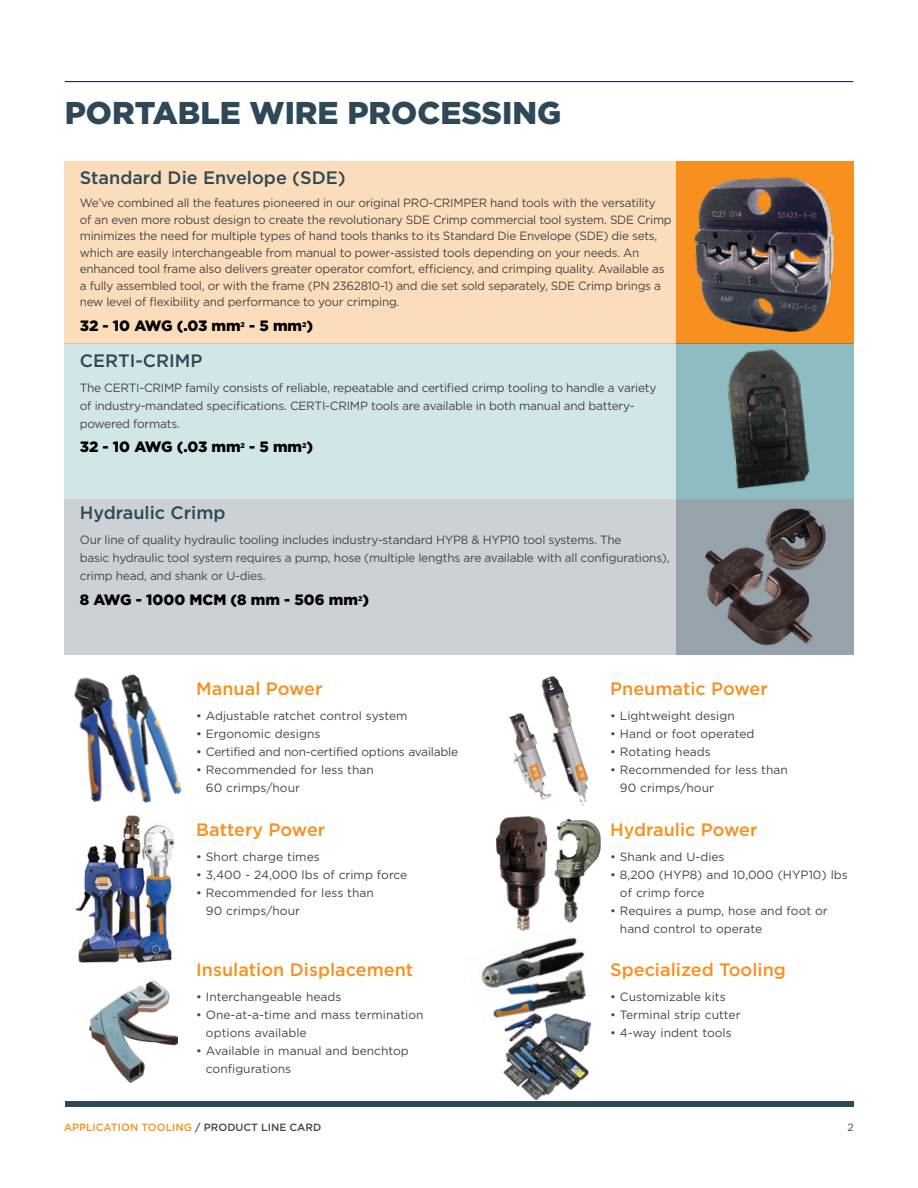
<style>
.page{position:relative;width:918px;height:1188px;background:#fff}
.page>*{position:absolute;margin:0;border:0;box-sizing:border-box;transform-origin:0 0}
.t1{font:900 31.5px "Gotham";color:#2e4857}
.t2{font:500 18px "Gotham";color:#f7901e}
.t3{font:500 18px "Gotham";color:#2e4857}
.t4{font:900 15px "Gotham";color:#000}
.t5{font:12px/16.5px "Gotham";letter-spacing:-.02em;color:#464547}
.t6{font:12px/18px "Gotham";color:#464547}
.t7{font:500 10.5px "Gotham";color:#f7901e}
.t8{font:10.5px "Gotham";color:#464547}
.s1{color:#464547}
</style>
<div class="page">
<hr style="left:65px;top:81px;width:788px;height:1px;background:#1e295b">
<div style="left:65px;top:1101px;width:788px;height:6px;background:#2e4857"></div>
<div style="left:65px;top:161px;width:611px;height:182px;background:#fcddbb"></div>
<div style="left:65px;top:343px;width:611px;height:156px;background:#d2e5e7"></div>
<div style="left:65px;top:499px;width:611px;height:156px;background:#cbd1d5"></div>
<div style="left:676px;top:161px;width:177px;height:182px;background:#f7901e"></div>
<div style="left:676px;top:343px;width:177px;height:156px;background:#8dbdc3"></div>
<div style="left:676px;top:499px;width:177px;height:156px;background:#96a3ab"></div>
<img style="left:705px;top:524px;width:121px;height:122px">
<img style="left:700px;top:343px;width:131px;height:181px">
<img style="left:694px;top:177px;width:140px;height:155px">
<img style="left:74px;top:674px;width:108px;height:130px">
<img style="left:554px;top:818px;width:47px;height:105px">
<img style="left:509px;top:676px;width:79px;height:129px">
<img style="left:496px;top:816px;width:51px;height:107px">
<img style="left:89px;top:980px;width:88px;height:102px">
<img style="left:517px;top:923px;width:13px;height:8px">
<img style="left:481px;top:937px;width:110px;height:93px">
<img style="left:499px;top:1014px;width:91px;height:86px">
<img style="left:75px;top:816px;width:100px;height:147px">
<h1 class="t1" style="left:65px;top:91px;width:498px">PORTABLE WIRE PROCESSING</h1>
<h2 class="t3" style="left:80px;top:166px;width:267px">Standard Die Envelope (SDE)</h2>
<p class="t5" style="left:80px;top:195px;width:593px">We’ve combined all the features pioneered in our original PRO-CRIMPER hand tools with the versatility<br>of an even more robust design to create the revolutionary SDE Crimp commercial tool system. SDE Crimp minimizes the need for multiple types of hand tools thanks to its Standard Die Envelope (SDE) die sets, which are easily interchangeable from manual to power-assisted tools depending on your needs. An enhanced tool frame also delivers greater operator comfort, efficiency, and crimping quality. Available as a fully assembled tool, or with the frame (PN 2362810-1) and die set sold separately, SDE Crimp brings a new level of flexibility and performance to your crimping.</p>
<p class="t4" style="left:80px;top:315px;width:235px">32 - 10 AWG (.03 mm<sup>2</sup> - 5 mm<sup>2</sup>)</p>
<h2 class="t3" style="left:80px;top:349px;width:124px">CERTI-CRIMP</h2>
<p class="t5" style="left:80px;top:378px;width:578px;line-height:18px">The CERTI-CRIMP family consists of reliable, repeatable and certified crimp tooling to handle a variety of industry-mandated specifications. CERTI-CRIMP tools are available in both manual and battery&shy;powered formats.</p>
<p class="t4" style="left:80px;top:436px;width:235px">32 - 10 AWG (.03 mm<sup>2</sup> - 5 mm<sup>2</sup>)</p>
<h2 class="t3" style="left:80px;top:501px;width:147px">Hydraulic Crimp</h2>
<p class="t5" style="left:80px;top:531px;width:591px;line-height:18px">Our line of quality hydraulic tooling includes industry-standard HYP8 &amp; HYP10 tool systems. The<br>basic hydraulic tool system requires a pump, hose (multiple lengths are available with all configurations), crimp head, and shank or U-dies.</p>
<p class="t4" style="left:80px;top:589px;width:291px">8 AWG - 1000 MCM (8 mm - 506 mm<sup>2</sup>)</p>
<h2 class="t2" style="left:196px;top:677px;width:128px">Manual Power</h2>
<p class="t6" style="left:196px;top:707px;width:213px">• Adjustable ratchet control system</p>
<p class="t6" style="left:196px;top:725px;width:126px">• Ergonomic designs</p>
<p class="t5" style="left:196px;top:743px;width:264px">• Certified and non-certified options available</p>
<p class="t6" style="left:206px;top:761px;width:169px;text-indent:-10px">• Recommended for less than<br>60 crimps/hour</p>
<h2 class="t2" style="left:196px;top:818px;width:131px">Battery Power</h2>
<p class="t6" style="left:196px;top:847px;width:125px">• Short charge times</p>
<p class="t6" style="left:196px;top:865px;width:213px">• 3,400 - 24,000 lbs of crimp force</p>
<p class="t6" style="left:206px;top:883px;width:169px;text-indent:-10px">• Recommended for less than<br>90 crimps/hour</p>
<h2 class="t2" style="left:196px;top:958px;width:218px">Insulation Displacement</h2>
<p class="t6" style="left:196px;top:987px;width:147px">• Interchangeable heads</p>
<p class="t6" style="left:206px;top:1005px;width:219px;text-indent:-10px">• One-at-a-time and mass termination options available</p>
<p class="t6" style="left:206px;top:1041px;width:204px;text-indent:-10px">• Available in manual and benchtop configurations</p>
<h2 class="t2" style="left:610px;top:677px;width:159px">Pneumatic Power</h2>
<p class="t6" style="left:610px;top:707px;width:126px">• Lightweight design</p>
<p class="t6" style="left:610px;top:725px;width:146px">• Hand or foot operated</p>
<p class="t6" style="left:610px;top:743px;width:102px">• Rotating heads</p>
<p class="t6" style="left:620px;top:761px;width:169px;text-indent:-10px">• Recommended for less than<br>90 crimps/hour</p>
<h2 class="t2" style="left:610px;top:818px;width:149px">Hydraulic Power</h2>
<p class="t6" style="left:610px;top:847px;width:116px">• Shank and U-dies</p>
<p class="t6" style="left:620px;top:865px;width:229px;text-indent:-10px">• 8,200 (HYP8) and 10,000 (HYP10) lbs of crimp force</p>
<p class="t6" style="left:620px;top:901px;width:209px;text-indent:-10px">• Requires a pump, hose and foot or hand control to operate</p>
<h2 class="t2" style="left:610px;top:958px;width:177px">Specialized Tooling</h2>
<p class="t6" style="left:610px;top:987px;width:117px">• Customizable kits</p>
<p class="t6" style="left:610px;top:1005px;width:132px">• Terminal strip cutter</p>
<p class="t6" style="left:610px;top:1023px;width:123px">• 4-way indent tools</p>
<p class="t7" style="left:64px;top:1120px;width:259px">APPLICATION TOOLING <span class="s1">/ PRODUCT LINE CARD</span></p>
<p class="t8" style="left:848px;top:1121px;width:8px">2</p>
</div>
